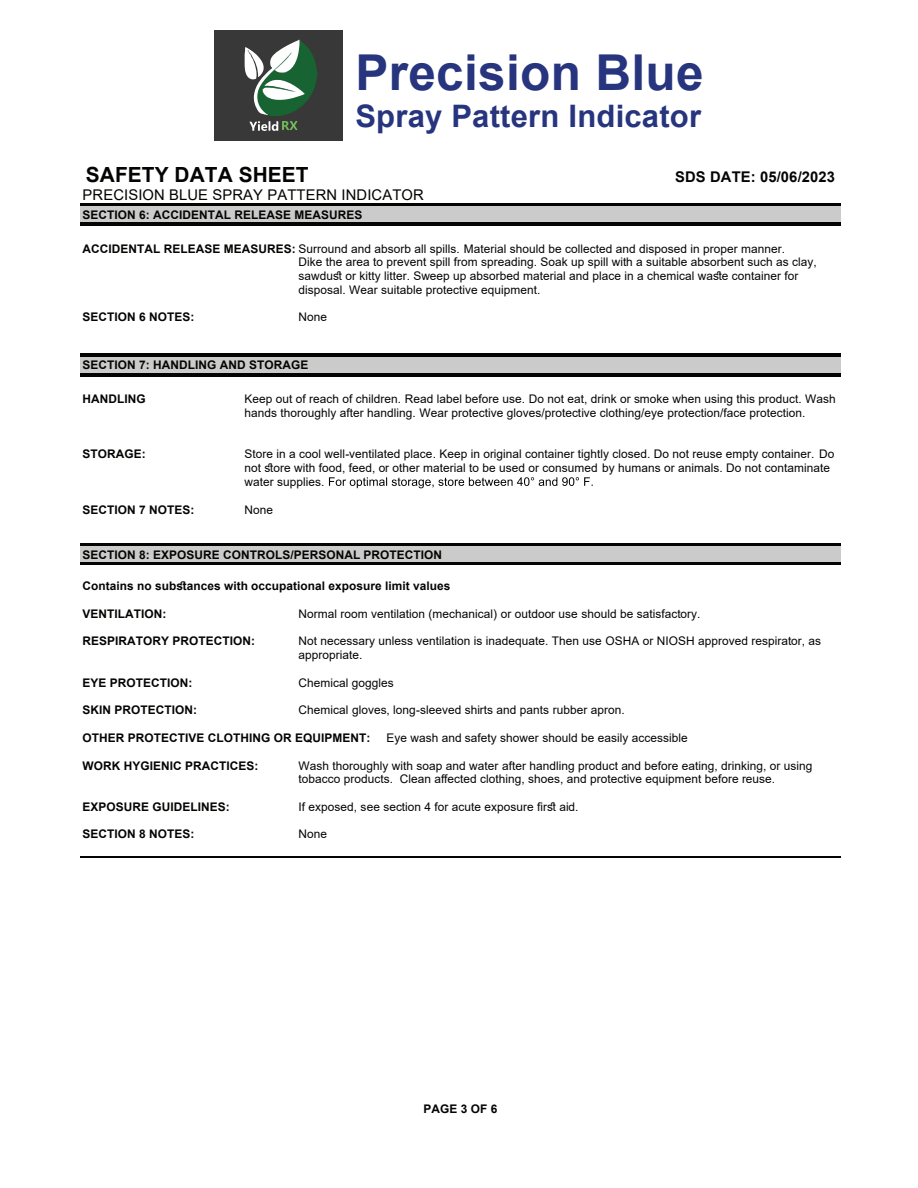
<style>
.page{position:relative;width:918px;height:1188px;background:#fff}
.page>*{position:absolute;margin:0;border:0;box-sizing:border-box;transform-origin:0 0}
.t1{font:700 49.5px "Arial";letter-spacing:.005em;color:#27347e}
.t2{font:700 31.05px "Arial";letter-spacing:.005em;color:#27347e}
.t3{font:700 20.85px "Arial";letter-spacing:.005em;color:#040503}
.t4{font:14.7px "Arial";letter-spacing:.01em;color:#040503}
.t5{font:700 14.7px "Arial";letter-spacing:.01em;color:#040503}
.t6{font:11.85px/13.6px "Arial";letter-spacing:.005em;color:#040503}
.t7{font:700 11.85px "Arial";letter-spacing:.005em;color:#040503}
.s1{font-weight:700}
</style>
<div class="page">
<div style="left:80px;top:206px;width:761px;height:17px;background:#cbcbcb"></div>
<hr style="left:80px;top:204px;width:761px;height:2px;background:#040503">
<hr style="left:80px;top:223px;width:761px;height:2px;background:#040503">
<hr style="left:80px;top:225px;width:761px;height:1px;background:#040503">
<hr style="left:80px;top:353px;width:761px;height:1px;background:#040503">
<div style="left:80px;top:356px;width:761px;height:17px;background:#cbcbcb"></div>
<hr style="left:80px;top:354px;width:761px;height:2px;background:#040503">
<hr style="left:80px;top:373px;width:761px;height:3px;background:#040503">
<hr style="left:80px;top:376px;width:761px;height:1px;background:#040503">
<svg style="left:329px;top:477px;width:264px;height:11px"></svg>
<div style="left:80px;top:546px;width:761px;height:17px;background:#cbcbcb"></div>
<hr style="left:80px;top:544px;width:761px;height:2px;background:#040503">
<hr style="left:80px;top:563px;width:761px;height:2px;background:#040503">
<hr style="left:80px;top:856px;width:761px;height:1px;background:#040503">
<div style="left:214px;top:30px;width:129px;height:111px;background:#373837"></div>
<svg style="left:245px;top:39px;width:72px;height:92px"></svg>
<h1 class="t1" style="left:355px;top:37px;width:350px">Precision Blue</h1>
<h2 class="t2" style="left:355px;top:94px;width:347px">Spray Pattern Indicator</h2>
<h3 class="t3" style="left:86px;top:160px;width:224px">SAFETY DATA SHEET</h3>
<p class="t5" style="left:675px;top:166px;width:161px">SDS DATE: 05/06/2023</p>
<p class="t4" style="left:83px;top:185px;width:343px">PRECISION BLUE SPRAY PATTERN INDICATOR</p>
<p class="t7" style="left:83px;top:206px;width:281px">SECTION 6: ACCIDENTAL RELEASE MEASURES</p>
<p class="t6" style="left:299px;top:241px;width:520px;text-indent:-216px"><span class="s1">ACCIDENTAL RELEASE MEASURES:</span> Surround and absorb all spills. Material should be collected and disposed in proper manner.<br>Dike the area to prevent spill from spreading. Soak up spill with a suitable absorbent such as clay, sawdust or kitty litter. Sweep up absorbed material and place in a chemical waste container for disposal. Wear suitable protective equipment.</p>
<p class="t7" style="left:83px;top:309px;width:113px">SECTION 6 NOTES:</p>
<p class="t6" style="left:299px;top:310px;width:30px">None</p>
<p class="t7" style="left:83px;top:357px;width:227px">SECTION 7: HANDLING AND STORAGE</p>
<p class="t7" style="left:83px;top:391px;width:65px">HANDLING</p>
<p class="t6" style="left:245px;top:392px;width:593px;line-height:14.1px">Keep out of reach of children. Read label before use. Do not eat, drink or smoke when using this product. Wash hands thoroughly after handling. Wear protective gloves/protective clothing/eye protection/face protection.</p>
<p class="t7" style="left:83px;top:446px;width:65px">STORAGE:</p>
<p class="t6" style="left:245px;top:447px;width:591px">Store in a cool well-ventilated place. Keep in original container tightly closed. Do not reuse empty container. Do not store with food, feed, or other material to be used or consumed by humans or animals. Do not contaminate water supplies.</p>
<p class="t7" style="left:83px;top:501px;width:113px">SECTION 7 NOTES:</p>
<p class="t6" style="left:245px;top:502px;width:30px">None</p>
<p class="t7" style="left:83px;top:546px;width:361px">SECTION 8: EXPOSURE CONTROLS/PERSONAL PROTECTION</p>
<p class="t7" style="left:83px;top:577px;width:369px">Contains no substances with occupational exposure limit values</p>
<p class="t7" style="left:83px;top:605px;width:85px">VENTILATION:</p>
<p class="t6" style="left:299px;top:607px;width:404px">Normal room ventilation (mechanical) or outdoor use should be satisfactory.</p>
<p class="t7" style="left:83px;top:633px;width:174px">RESPIRATORY PROTECTION:</p>
<p class="t6" style="left:299px;top:634px;width:524px">Not necessary unless ventilation is inadequate. Then use OSHA or NIOSH approved respirator, as appropriate.</p>
<p class="t7" style="left:83px;top:674px;width:111px">EYE PROTECTION:</p>
<p class="t6" style="left:299px;top:676px;width:97px">Chemical goggles</p>
<p class="t7" style="left:83px;top:702px;width:116px">SKIN PROTECTION:</p>
<p class="t6" style="left:299px;top:703px;width:328px">Chemical gloves, long-sleeved shirts and pants rubber apron.</p>
<p class="t7" style="left:83px;top:729px;width:289px">OTHER PROTECTIVE CLOTHING OR EQUIPMENT:</p>
<p class="t6" style="left:386px;top:731px;width:303px">Eye wash and safety shower should be easily accessible</p>
<p class="t7" style="left:83px;top:757px;width:177px">WORK HYGIENIC PRACTICES:</p>
<p class="t6" style="left:299px;top:758px;width:515px">Wash thoroughly with soap and water after handling product and before eating, drinking, or using tobacco products. Clean affected clothing, shoes, and protective equipment before reuse.</p>
<p class="t7" style="left:83px;top:798px;width:149px">EXPOSURE GUIDELINES:</p>
<p class="t6" style="left:299px;top:800px;width:281px">If exposed, see section 4 for acute exposure first aid.</p>
<p class="t7" style="left:83px;top:826px;width:113px">SECTION 8 NOTES:</p>
<p class="t6" style="left:299px;top:827px;width:30px">None</p>
<p class="t7" style="left:424px;top:1101px;width:75px">PAGE 3 OF 6</p>
</div>
